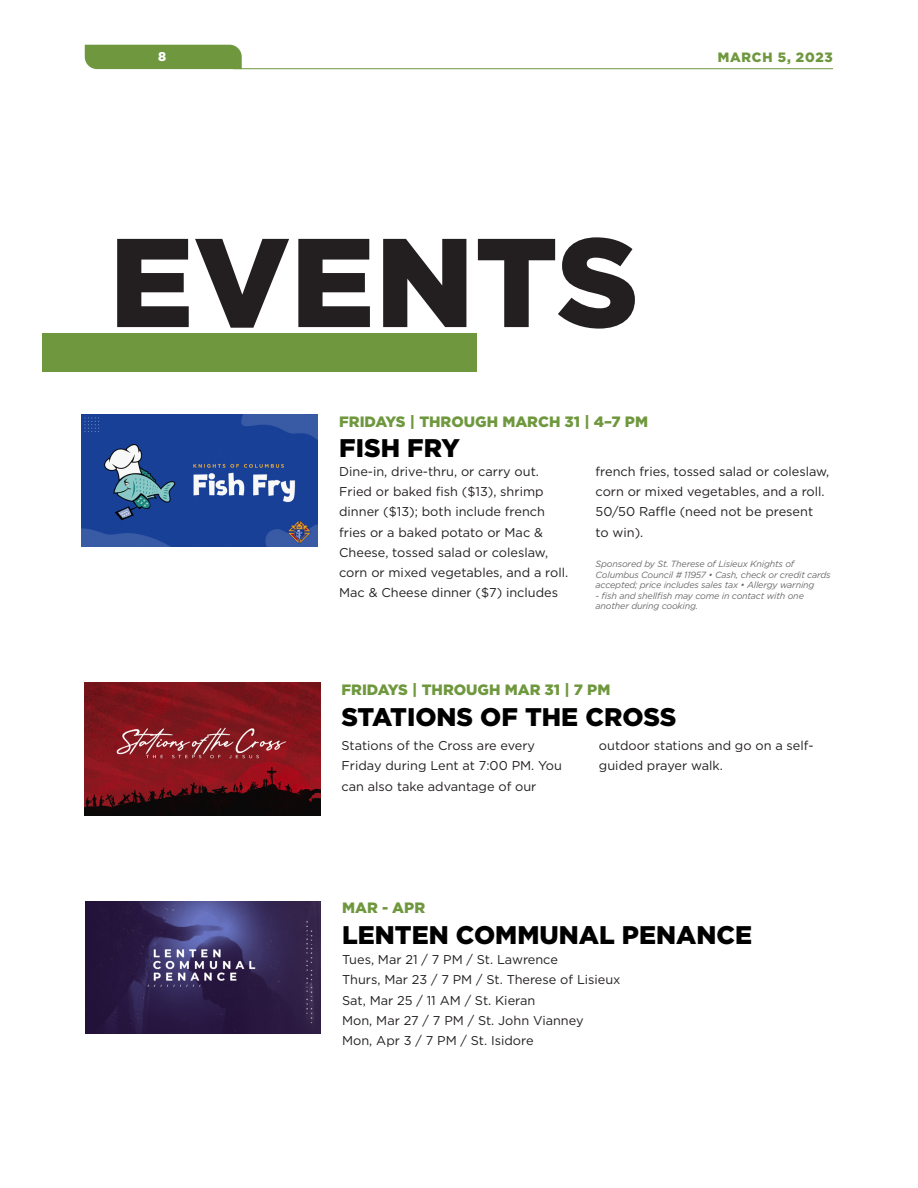
<style>
.page{position:relative;width:918px;height:1188px;background:#fff}
.page>*{position:absolute;margin:0;border:0;box-sizing:border-box;transform-origin:0 0}
.H1_Big{font:900 126px "Gotham";letter-spacing:.005em;color:#231f20}
.Event_Title{font:900 25.5px "Gotham";color:#000}
.Event_Date{font:900 15px "Gotham";color:#6f983e}
.t1{font:900 13.5px "Gotham";color:#6f983e}
.t2{font:12.75px/20.2px "Gotham";color:#231f20}
.t3{font:900 12.75px "Gotham";color:#fff}
.Small_Detail_Footnot{font:italic 9px/10.5px "Gotham";letter-spacing:-.02em;color:#6e6b6d}
</style>
<div class="page">
<hr style="left:233px;top:68px;width:600px;height:1px;background:#6f983e">
<div style="left:85px;top:45px;width:157px;height:24px;background:#6f983e"></div>
<img style="left:85px;top:683px;width:235px;height:132px">
<img style="left:82px;top:415px;width:235px;height:132px">
<div style="left:42px;top:334px;width:435px;height:38px;background:#6f983e"></div>
<img style="left:86px;top:901px;width:235px;height:133px">
<p class="t3" style="left:158px;top:48px;width:10px">8</p>
<p class="t1" style="left:718px;top:48px;width:117px">MARCH 5, 2023</p>
<p class="H1_Big" style="left:109px;top:196px;width:531px">EVENTS</p>
<p class="Event_Date" style="left:339px;top:411px;width:310px">FRIDAYS | THROUGH MARCH 31 | 4–7 PM</p>
<p class="Event_Title" style="left:339px;top:431px;width:122px">FISH FRY</p>
<p class="t2" style="left:339px;top:461px;width:201px">Dine-in, drive-thru, or carry out.</p>
<p class="t2" style="left:339px;top:481px;width:231px">Fried or baked fish ($13), shrimp dinner ($13); both include french fries or a baked potato or Mac &amp; Cheese, tossed salad or coleslaw, corn or mixed vegetables, and a roll.<br>Mac &amp; Cheese dinner ($7) includes</p>
<p class="t2" style="left:596px;top:461px;width:235px">french fries, tossed salad or coleslaw, corn or mixed vegetables, and a roll.<br>50/50 Raffle (need not be present to win).</p>
<p class="Small_Detail_Footnot" style="left:596px;top:559px;width:237px">Sponsored by St. Therese of Lisieux Knights of<br>Columbus Council # 11957 • Cash, check or credit cards accepted; price includes sales tax • Allergy warning</p>
<p class="Small_Detail_Footnot" style="left:596px;top:590px;width:210px">- fish and shellfish may come in contact with one another during cooking.</p>
<p class="Event_Date" style="left:342px;top:679px;width:270px">FRIDAYS | THROUGH MAR 31 | 7 PM</p>
<p class="Event_Title" style="left:342px;top:699px;width:336px">STATIONS OF THE CROSS</p>
<p class="t2" style="left:342px;top:735px;width:222px">Stations of the Cross are every<br>Friday during Lent at 7:00 PM. You can also take advantage of our</p>
<p class="t2" style="left:599px;top:735px;width:216px">outdoor stations and go on a self&shy;guided prayer walk.</p>
<p class="Event_Date" style="left:342px;top:898px;width:84px">MAR - APR</p>
<p class="Event_Title" style="left:342px;top:918px;width:411px">LENTEN COMMUNAL PENANCE</p>
<p class="t2" style="left:342px;top:949px;width:217px">Tues, Mar 21 / 7 PM / St. Lawrence</p>
<p class="t2" style="left:342px;top:969px;width:280px">Thurs, Mar 23 / 7 PM / St. Therese of Lisieux</p>
<p class="t2" style="left:342px;top:990px;width:195px">Sat, Mar 25 / 11 AM / St. Kieran</p>
<p class="t2" style="left:342px;top:1010px;width:243px">Mon, Mar 27 / 7 PM / St. John Vianney</p>
<p class="t2" style="left:342px;top:1030px;width:193px">Mon, Apr 3 / 7 PM / St. Isidore</p>
</div>
